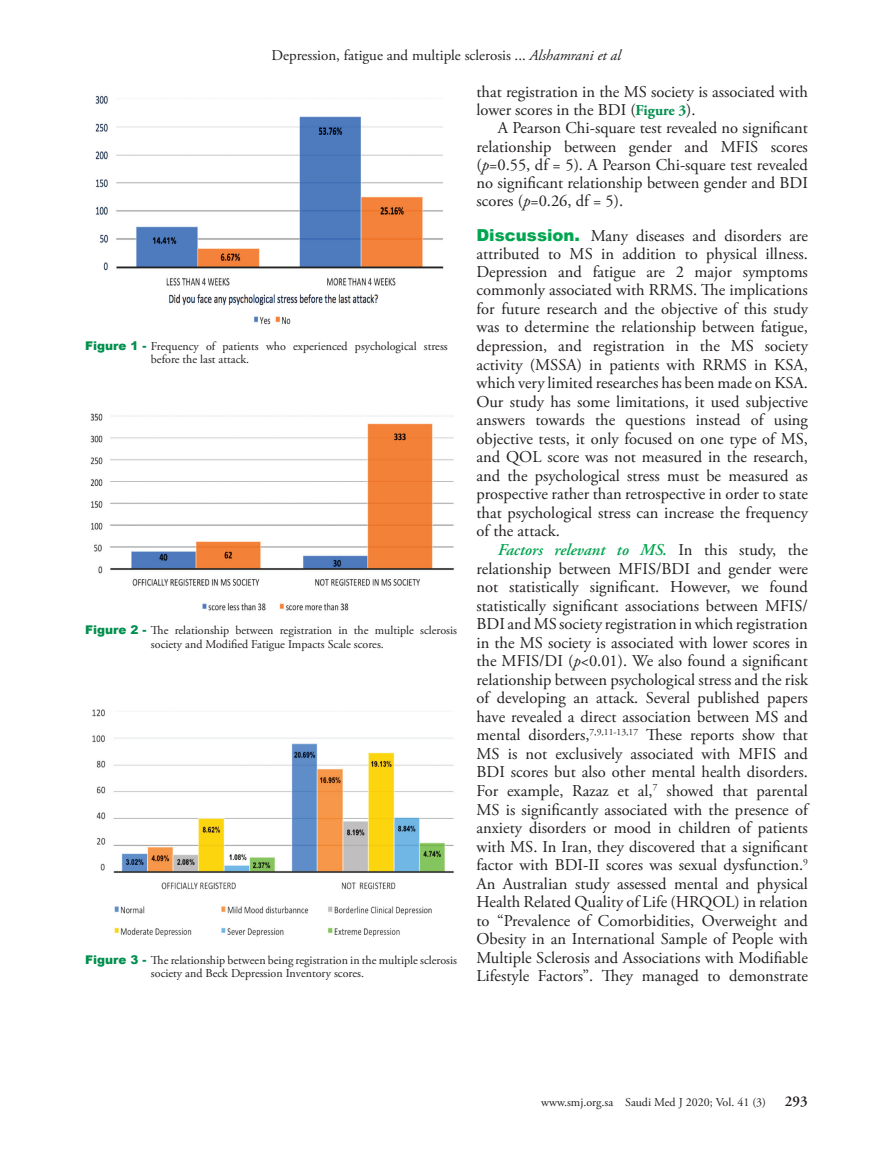
<style>
.page{position:relative;width:893px;height:1149px;background:#fff}
.page>*{position:absolute;margin:0;border:0;box-sizing:border-box;transform-origin:0 0}
.t1{font:16.5px/18.5px "Adobe Garamond Pro";color:#231f20;text-align:justify}
.t2{font:15px "Adobe Garamond Pro";color:#231f20}
.t3{font:600 15px "Adobe Garamond Pro";color:#231f20}
.t4{font:12px/13.5px "Adobe Garamond Pro";color:#231f20}
.s1{font-style:italic}
.s2{font-family:"Arial";font-weight:900;color:#008f4d}
.s3{font-weight:700;font-size:15px;color:#008f4d}
.s4{font-family:"Arial";font-weight:900;color:#00a54f}
.s5{font-weight:600;font-style:italic;color:#00a54f}
</style>
<div class="page">
<img style="left:95px;top:95px;width:349px;height:230px">
<img style="left:90px;top:413px;width:364px;height:198px">
<img style="left:92px;top:709px;width:362px;height:228px">
<p class="t2" style="left:272px;top:46px;width:351px">Depression, fatigue and multiple sclerosis ... <span class="s1">Alshamrani et al</span></p>
<p class="t4" style="left:151px;top:339px;width:298px;text-indent:-66px"><span class="s2">Figure 1 -</span> Frequency of patients who experienced psychological stress before the last attack.</p>
<p class="t4" style="left:151px;top:624px;width:308px;text-indent:-66px"><span class="s2">Figure 2 -</span> The relationship between registration in the multiple sclerosis society and Modified Fatigue Impacts Scale scores.</p>
<p class="t4" style="left:151px;top:953px;width:308px;text-indent:-66px"><span class="s2">Figure 3 -</span> The relationship between being registration in the multiple sclerosis society and Beck Depression Inventory scores.</p>
<p class="t1" style="left:476px;top:83px;width:333px">that registration in the MS society is associated with lower scores in the BDI (<span class="s3">Figure 3</span>).</p>
<p class="t1" style="left:476px;top:120px;width:333px;line-height:18px;text-indent:21px">A Pearson Chi-square test revealed no significant relationship between gender and MFIS scores (<span class="s1">p</span>=0.55, df = 5). A Pearson Chi-square test revealed no significant relationship between gender and BDI scores (<span class="s1">p</span>=0.26, df = 5).</p>
<p class="t1" style="left:476px;top:227px;width:333px"><span class="s4">Discussion.</span> Many diseases and disorders are attributed to MS in addition to physical illness.<br>Depression and fatigue are 2 major symptoms commonly associated with RRMS. The implications for future research and the objective of this study was to determine the relationship between fatigue, depression, and registration in the MS society activity (MSSA) in patients with RRMS in KSA, which very limited researches has been made on KSA.<br>Our study has some limitations, it used subjective answers towards the questions instead of using objective tests, it only focused on one type of MS, and QOL score was not measured in the research, and the psychological stress must be measured as prospective rather than retrospective in order to state that psychological stress can increase the frequency of the attack.</p>
<p class="t1" style="left:476px;top:541px;width:333px;text-indent:21px"><span class="s5">Factors relevant to MS.</span> In this study, the relationship between MFIS/BDI and gender were not statistically significant. However, we found statistically significant associations between MFIS/ BDI and MS society registration in which registration in the MS society is associated with lower scores in the MFIS/DI (<span class="s1">p</span>&lt;0.01). We also found a significant relationship between psychological stress and the risk of developing an attack. Several published papers have revealed a direct association between MS and mental disorders,<sup>7,9,11-13,17</sup> These reports show that MS is not exclusively associated with MFIS and BDI scores but also other mental health disorders.<br>For example, Razaz et al,<sup>7</sup> showed that parental MS is significantly associated with the presence of anxiety disorders or mood in children of patients with MS. In Iran, they discovered that a significant factor with BDI-II scores was sexual dysfunction.<sup>9<br></sup>An Australian study assessed mental and physical Health Related Quality of Life (HRQOL) in relation to “Prevalence of Comorbidities, Overweight and Obesity in an International Sample of People with Multiple Sclerosis and Associations with Modifiable Lifestyle Factors”. They managed to demonstrate</p>
<p class="t4" style="left:541px;top:1095px;width:226px">www.smj.org.sa Saudi Med J 2020; Vol. 41 (3)</p>
<p class="t3" style="left:785px;top:1092px;width:24px">293</p>
</div>
